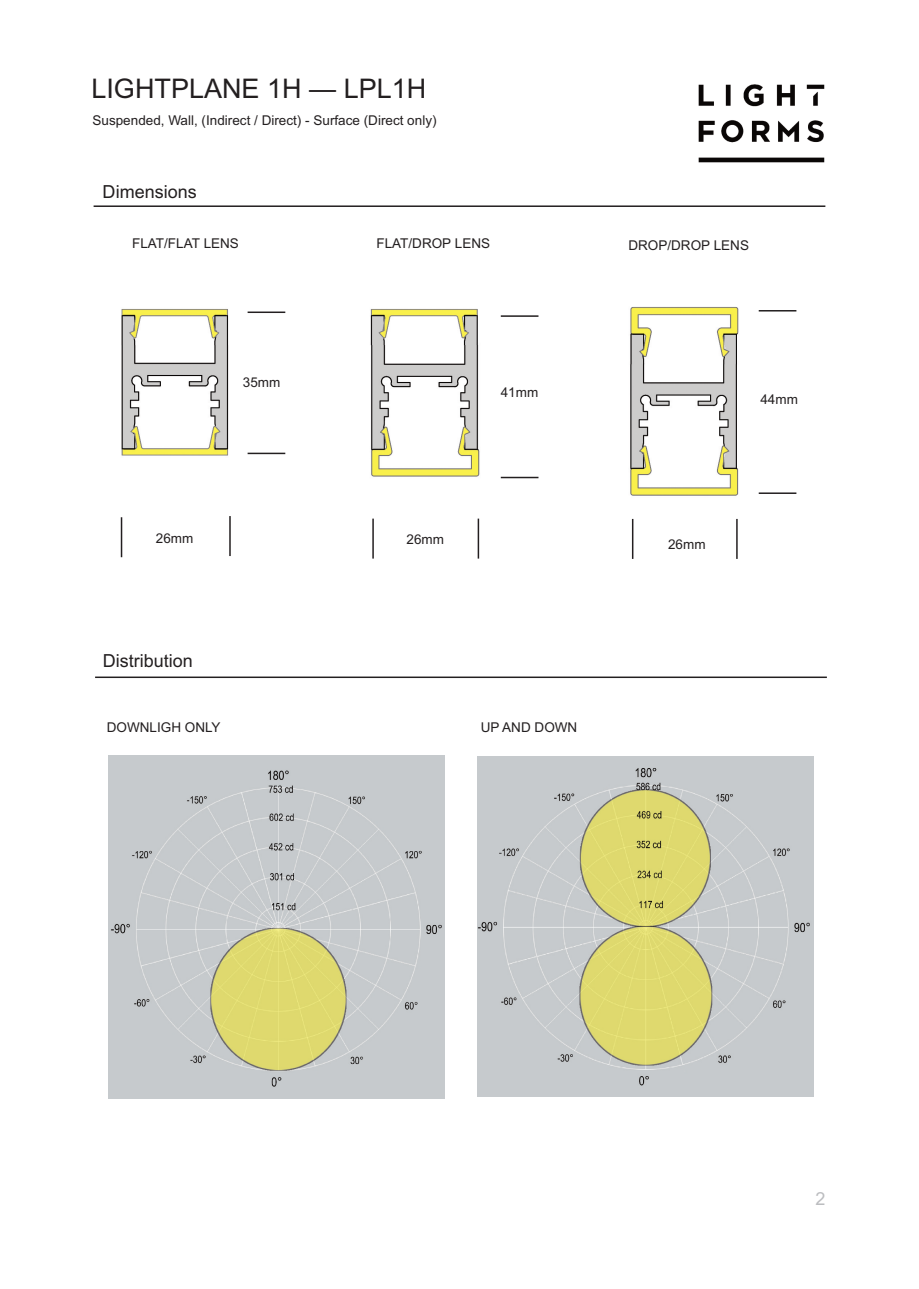
<style>
.page{position:relative;width:919px;height:1289px;background:#fff}
.page>*{position:absolute;margin:0;border:0;box-sizing:border-box;transform-origin:0 0}
.t1{font:27px "Arial";color:#231f20}
.t2{font:18px "Arial";color:#231f20}
.t3{font:18px "Arial";color:#bcbdc0}
.t4{font:13.5px "Arial";color:#231f20}
</style>
<div class="page">
<img style="left:698px;top:84px;width:127px;height:79px">
<hr style="left:94px;top:205px;width:731px;height:2px;background:#231f20">
<hr style="left:95px;top:676px;width:731px;height:2px;background:#231f20">
<img style="left:121px;top:309px;width:108px;height:147px">
<img style="left:370px;top:309px;width:110px;height:168px">
<hr style="left:247px;top:311px;width:38px;height:2px;background:#231f20">
<hr style="left:247px;top:452px;width:38px;height:2px;background:#231f20">
<hr style="left:372px;top:518px;width:2px;height:40px;background:#231f20">
<hr style="left:477px;top:518px;width:2px;height:40px;background:#231f20">
<img style="left:630px;top:307px;width:109px;height:189px">
<hr style="left:121px;top:517px;width:1px;height:40px;background:#231f20">
<hr style="left:229px;top:516px;width:2px;height:40px;background:#231f20">
<hr style="left:632px;top:519px;width:1px;height:40px;background:#231f20">
<hr style="left:736px;top:519px;width:1px;height:40px;background:#231f20">
<hr style="left:500px;top:315px;width:38px;height:2px;background:#231f20">
<hr style="left:500px;top:477px;width:38px;height:1px;background:#231f20">
<hr style="left:758px;top:310px;width:38px;height:1px;background:#231f20">
<hr style="left:758px;top:492px;width:38px;height:2px;background:#231f20">
<img style="left:109px;top:755px;width:336px;height:343px">
<img style="left:477px;top:756px;width:336px;height:340px">
<h1 class="t1" style="left:91px;top:73px;width:336px">LIGHTPLANE 1H — LPL1H</h1>
<p class="t4" style="left:92px;top:112px;width:345px">Suspended, Wall, (Indirect / Direct) - Surface (Direct only)</p>
<h2 class="t2" style="left:103px;top:181px;width:96px">Dimensions</h2>
<p class="t4" style="left:132px;top:236px;width:108px">FLAT/FLAT LENS</p>
<p class="t4" style="left:376px;top:236px;width:115px">FLAT/DROP LENS</p>
<p class="t4" style="left:243px;top:374px;width:39px">35mm</p>
<p class="t4" style="left:500px;top:384px;width:39px">41mm</p>
<p class="t4" style="left:156px;top:530px;width:39px">26mm</p>
<p class="t4" style="left:406px;top:532px;width:39px">26mm</p>
<h2 class="t2" style="left:103px;top:650px;width:92px">Distribution</h2>
<p class="t4" style="left:107px;top:719px;width:115px">DOWNLIGH ONLY</p>
<p class="t4" style="left:480px;top:719px;width:98px">UP AND DOWN</p>
<p class="t4" style="left:628px;top:237px;width:122px">DROP/DROP LENS</p>
<p class="t4" style="left:668px;top:536px;width:39px">26mm</p>
<p class="t4" style="left:760px;top:392px;width:39px">44mm</p>
<h2 class="t3" style="left:815px;top:1188px;width:12px">2</h2>
</div>
